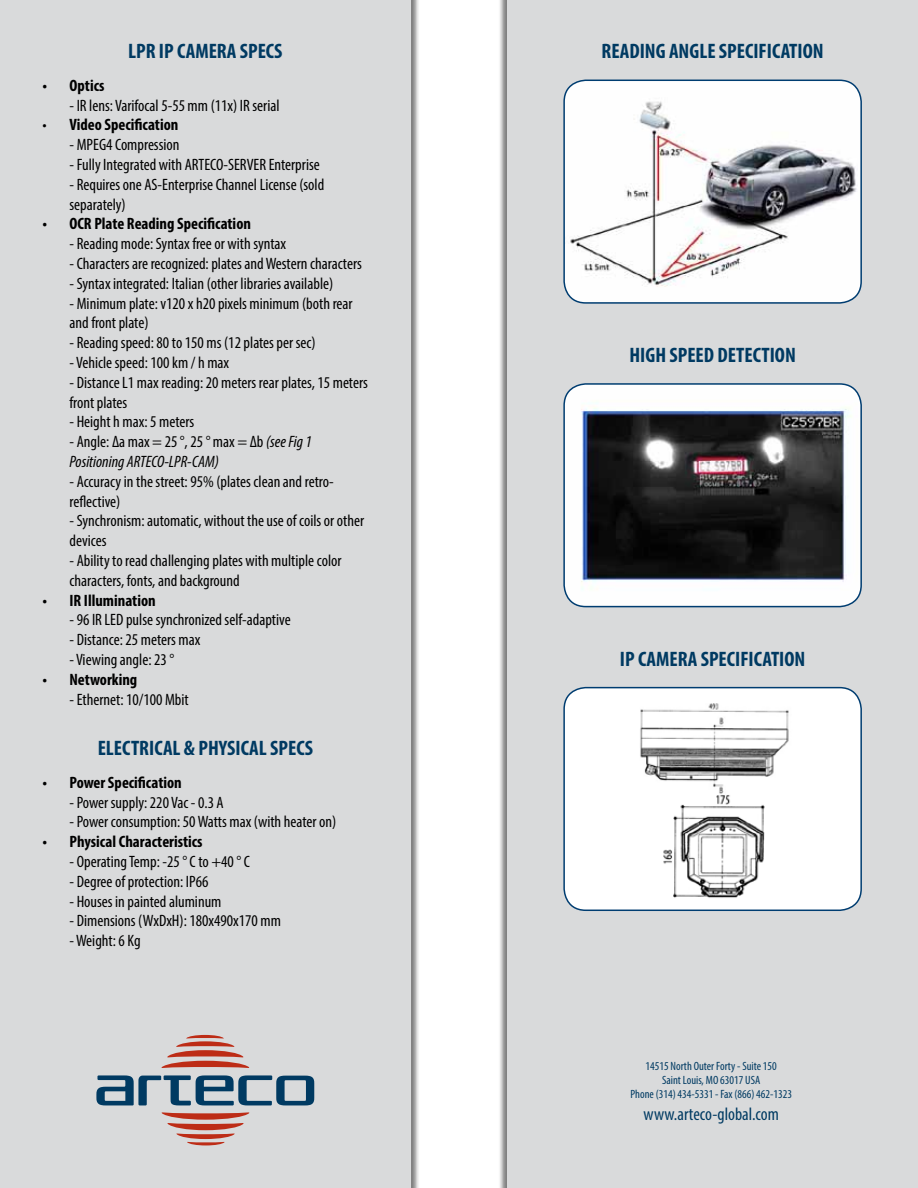
<style>
.page{position:relative;width:918px;height:1188px;background:#fff}
.page>*{position:absolute;margin:0;border:0;box-sizing:border-box;transform-origin:0 0}
.t1{font:700 condensed 21px "Myriad Pro";color:#003a62}
.t2{font:condensed 18px "Myriad Pro";color:#003a62}
.t3{font:condensed 16.5px/19.8px "Myriad Pro";color:#000}
.t4{font:700 condensed 16.5px "Myriad Pro";color:#000}
.t5{font:italic condensed 16.5px/19.8px "Myriad Pro";color:#000}
.t6{font:condensed 12px/14.4px "Myriad Pro";color:#003a62;text-align:center}
.s1{font-weight:400}
.s2{font-style:normal}
</style>
<div class="page">
<div style="left:0;top:0;width:411px;height:1188px;background:#d9dadb"></div>
<div style="left:498px;top:0;width:420px;height:1188px;background:#000;opacity:.5"></div>
<div style="left:507px;top:0;width:411px;height:1188px;background:#d9dadb"></div>
<svg style="left:96px;top:1075px;width:218px;height:30px"></svg>
<svg style="left:162px;top:1035px;width:87px;height:33px"></svg>
<svg style="left:162px;top:1112px;width:87px;height:33px"></svg>
<img style="left:564px;top:80px;width:297px;height:223px">
<div style="left:563px;top:80px;width:299px;height:224px;border:2px solid #003d71;border-radius:22px"></div>
<img style="left:564px;top:384px;width:297px;height:223px">
<div style="left:563px;top:383px;width:299px;height:224px;border:2px solid #003d71;border-radius:22px"></div>
<img style="left:564px;top:688px;width:297px;height:222px">
<div style="left:563px;top:687px;width:299px;height:224px;border:2px solid #003d71;border-radius:22px"></div>
<p class="t1" style="left:128px;top:38px;width:156px">LPR IP CAMERA SPECS</p>
<p class="t4" style="left:43px;top:75px;width:63px">• Optics</p>
<p class="t3" style="left:70px;top:95px;width:212px">- IR lens: Varifocal 5-55 mm (11x) IR serial</p>
<p class="t4" style="left:43px;top:115px;width:137px"><span class="s1">•</span> Video Specification</p>
<p class="t3" style="left:70px;top:135px;width:112px">- MPEG4 Compression</p>
<p class="t3" style="left:70px;top:154px;width:252px">- Fully Integrated with ARTECO-SERVER Enterprise</p>
<p class="t3" style="left:70px;top:174px;width:256px">- Requires one AS-Enterprise Channel License (sold separately)</p>
<p class="t4" style="left:43px;top:214px;width:210px">• OCR Plate Reading Specification</p>
<p class="t3" style="left:70px;top:234px;width:218px">- Reading mode: Syntax free or with syntax</p>
<p class="t3" style="left:70px;top:253px;width:294px">- Characters are recognized: plates and Western characters</p>
<p class="t3" style="left:70px;top:273px;width:265px">- Syntax integrated: Italian (other libraries available)</p>
<p class="t3" style="left:70px;top:293px;width:285px">- Minimum plate: v120 x h20 pixels minimum (both rear and front plate)</p>
<p class="t3" style="left:70px;top:333px;width:248px">- Reading speed: 80 to 150 ms (12 plates per sec)</p>
<p class="t3" style="left:70px;top:352px;width:161px">- Vehicle speed: 100 km / h max</p>
<p class="t3" style="left:70px;top:372px;width:300px">- Distance L1 max reading: 20 meters rear plates, 15 meters front plates</p>
<p class="t3" style="left:70px;top:412px;width:126px">- Height h max: 5 meters</p>
<p class="t5" style="left:70px;top:432px;width:244px"><span class="s2">- Angle: Δa max = 25 °, 25 ° max = Δb</span> (see Fig 1<br>Positioning ARTECO-LPR-CAM)</p>
<p class="t3" style="left:70px;top:471px;width:266px">- Accuracy in the street: 95% (plates clean and retro&shy;reflective)</p>
<p class="t3" style="left:70px;top:511px;width:296px">- Synchronism: automatic, without the use of coils or other devices</p>
<p class="t3" style="left:70px;top:550px;width:274px">- Ability to read challenging plates with multiple color characters, fonts, and background</p>
<p class="t4" style="left:43px;top:590px;width:115px">• IR Illumination</p>
<p class="t3" style="left:70px;top:610px;width:223px">- 96 IR LED pulse synchronized self-adaptive</p>
<p class="t3" style="left:70px;top:630px;width:132px">- Distance: 25 meters max</p>
<p class="t3" style="left:70px;top:649px;width:106px">- Viewing angle: 23 °</p>
<p class="t4" style="left:43px;top:669px;width:96px">• Networking</p>
<p class="t3" style="left:70px;top:689px;width:121px">- Ethernet: 10/100 Mbit</p>
<p class="t1" style="left:98px;top:735px;width:217px">ELECTRICAL &amp; PHYSICAL SPECS</p>
<p class="t4" style="left:43px;top:772px;width:141px">• Power Specification</p>
<p class="t3" style="left:70px;top:792px;width:156px">- Power supply: 220 Vac - 0.3 A</p>
<p class="t3" style="left:70px;top:812px;width:268px">- Power consumption: 50 Watts max (with heater on)</p>
<p class="t4" style="left:43px;top:831px;width:162px">• Physical Characteristics</p>
<p class="t3" style="left:70px;top:852px;width:182px">- Operating Temp: -25 ° C to +40 ° C</p>
<p class="t3" style="left:70px;top:871px;width:141px">- Degree of protection: IP66</p>
<p class="t3" style="left:70px;top:891px;width:153px">- Houses in painted aluminum</p>
<p class="t3" style="left:70px;top:911px;width:213px">- Dimensions (WxDxH): 180x490x170 mm</p>
<p class="t3" style="left:70px;top:931px;width:73px">- Weight: 6 Kg</p>
<p class="t1" style="left:602px;top:38px;width:224px">READING ANGLE SPECIFICATION</p>
<p class="t1" style="left:629px;top:342px;width:168px">HIGH SPEED DETECTION</p>
<p class="t1" style="left:620px;top:646px;width:187px">IP CAMERA SPECIFICATION</p>
<p class="t6" style="left:630px;top:1058px;width:163px">14515 North Outer Forty - Suite 150<br>Saint Louis, MO 63017 USA<br>Phone (314) 434-5331 - Fax (866) 462-1323</p>
<p class="t2" style="left:643px;top:1103px;width:137px">www.arteco-global.com</p>
</div>
